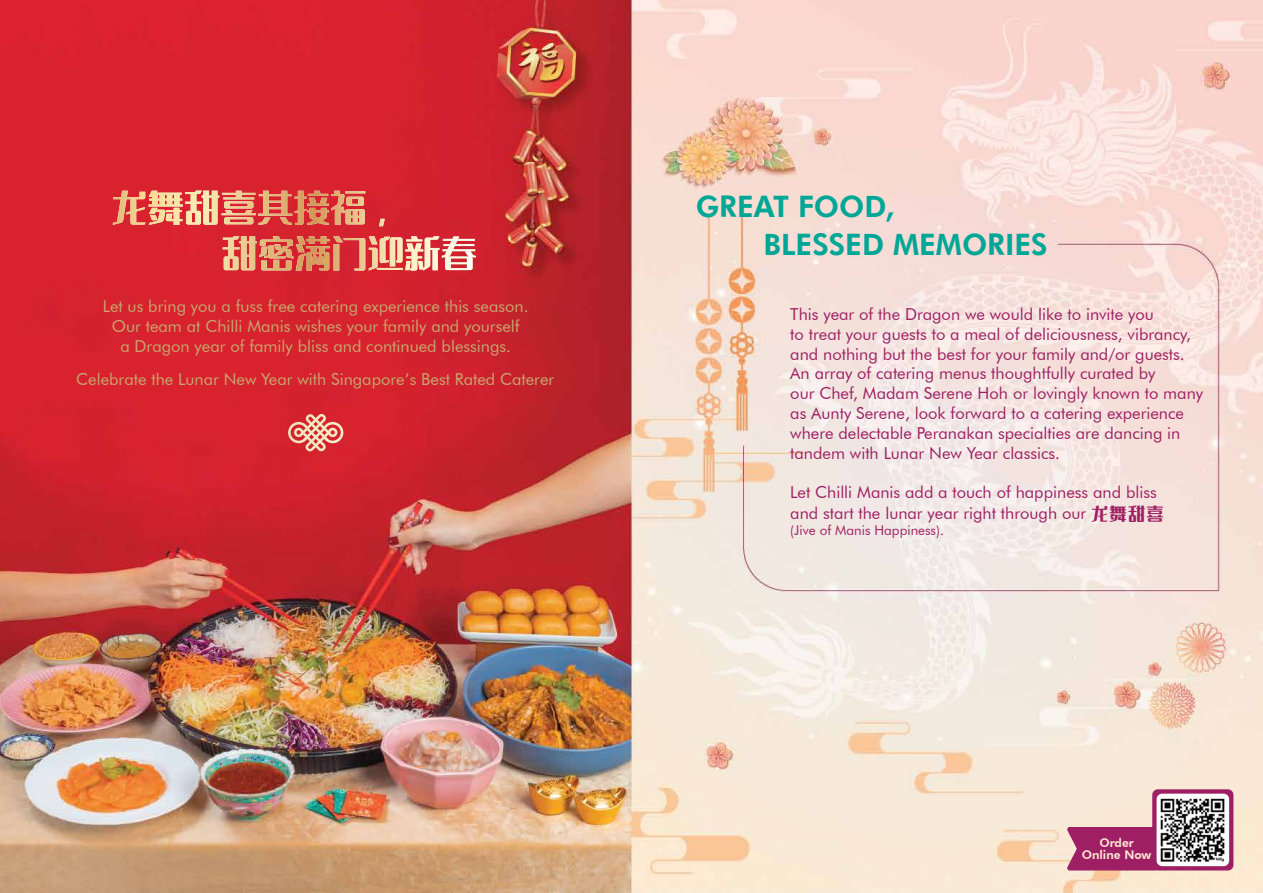
<style>
.page{position:relative;width:1263px;height:893px;background:#fff}
.page>*{position:absolute;margin:0;border:0;box-sizing:border-box;transform-origin:0 0}
.t1{font:700 29.4px "Futura BT";color:#00a796}
.t2{font:16.5px/19.8px "Futura BT";color:#9e1f63}
.t3{font:16.5px/19.8px "Futura BT";color:#c6a86e;text-align:center}
.t4{font:13.5px "Futura BT";color:#9e1f63}
.t5{font:800 12px/12px "Futura BT";color:#fee6d2;text-align:center}
.s1{font-family:"Hu Xiao Bo Nan Shen";font-size:17.25px}
</style>
<div class="page">
<img style="left:0;top:0;width:1263px;height:893px">
<svg style="left:288px;top:414px;width:55px;height:37px;background:#e0736a"></svg>
<svg style="left:113px;top:191px;width:232px;height:34px;background:#e27e64"></svg>
<svg style="left:1067px;top:789px;width:166px;height:81px;background:#c47695"></svg>
<img style="left:1156px;top:794px;width:73px;height:72px">
<p class="t3" style="left:103px;top:296px;width:427px">Let us bring you a fuss free catering experience this season.<br>Our team at Chilli Manis wishes your family and yourself<br>a Dragon year of family bliss and continued blessings.</p>
<p class="t3" style="left:76px;top:369px;width:479px">Celebrate the Lunar New Year with Singapore’s Best Rated Caterer</p>
<h1 class="t1" style="left:696px;top:189px;width:200px">GREAT FOOD,</h1>
<h1 class="t1" style="left:764px;top:227px;width:286px">BLESSED MEMORIES</h1>
<p class="t2" style="left:790px;top:304px;width:414px">This year of the Dragon we would like to invite you<br>to treat your guests to a meal of deliciousness, vibrancy, and nothing but the best for your family and/or guests.<br>An array of catering menus thoughtfully curated by<br>our Chef, Madam Serene Hoh or lovingly known to many as Aunty Serene, look forward to a catering experience where delectable Peranakan specialties are dancing in tandem with Lunar New Year classics.</p>
<p class="t2" style="left:790px;top:482px;width:375px;line-height:20.7px">Let Chilli Manis add a touch of happiness and bliss and start the lunar year right through our <span class="s1">龙舞甜喜</span></p>
<p class="t4" style="left:790px;top:522px;width:155px">(Jive of Manis Happiness).</p>
<p class="t5" style="left:1082px;top:837px;width:71px">Order<br>Online Now</p>
</div>
